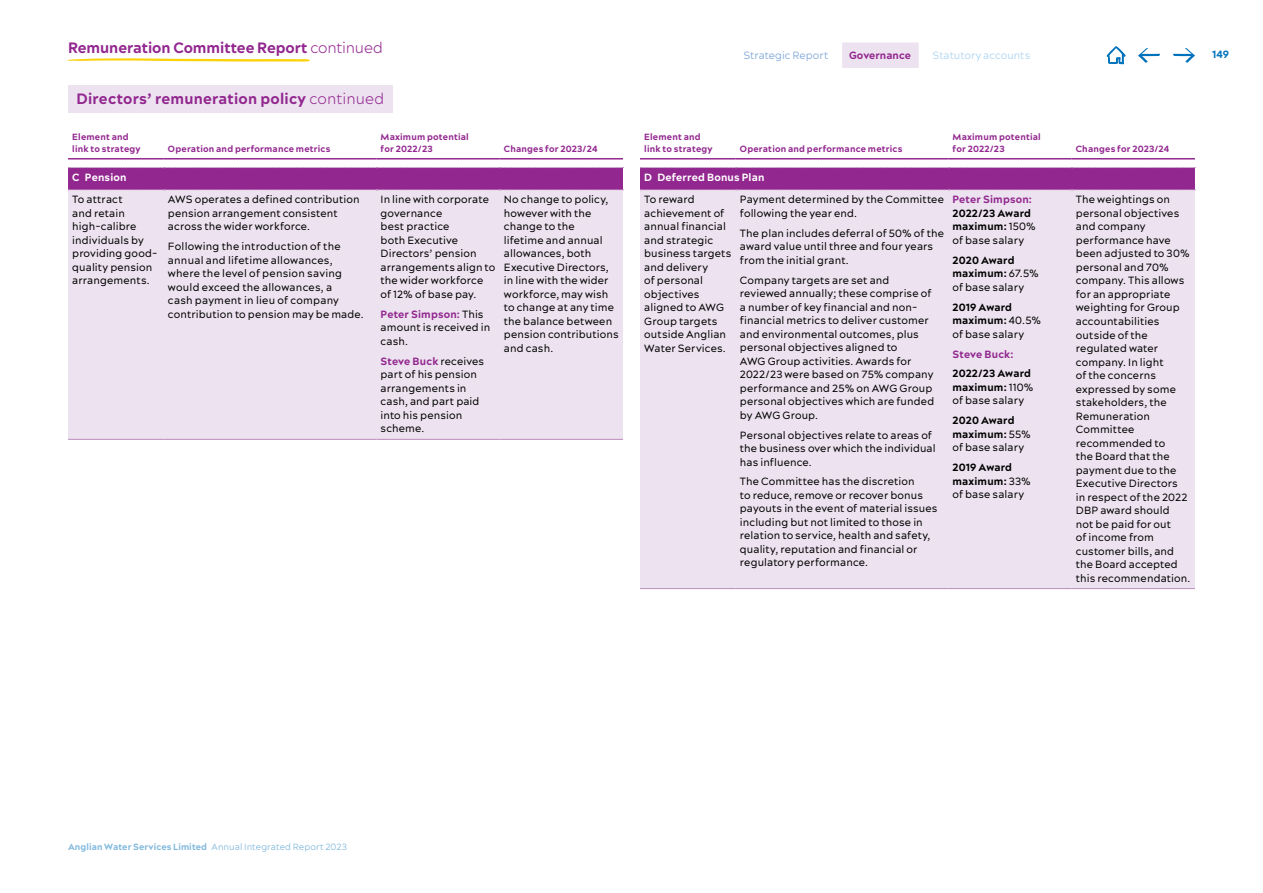
<style>
.page{position:relative;width:1263px;height:893px;background:#fff}
.page>*{position:absolute;margin:0;border:0;box-sizing:border-box;transform-origin:0 0}
.Subhead_Level_1__Gov{font:800 15px "Acherus Grotesque";letter-spacing:.015em;color:#92278f}
.Page_Title{font:800 15px "Acherus Grotesque";letter-spacing:-.005em;color:#92278f}
.Table_Text__7pt{font:10.5px/13.5px "Acherus Grotesque";letter-spacing:.01em;color:#000}
.Table_Text__7pt-2{font:800 10.5px/13.5px "Acherus Grotesque";letter-spacing:.015em;color:#000}
.Table_Text__7pt-3{font:800 10.5px "Acherus Grotesque";letter-spacing:.02em;color:#fff}
.Table_Text__7pt-4{font:800 10.5px "Acherus Grotesque";letter-spacing:.01em;color:#92278f}
.t1{font:10.5px "Acherus Grotesque";letter-spacing:-.005em;color:#acd4f1}
.t2{font:10.5px "Acherus Grotesque";color:#7da7d8}
.t3{font:800 10.5px "Acherus Grotesque";color:#0072bc}
.Table_Header_Left__G{font:800 9px/12px "Acherus Grotesque";letter-spacing:.025em;color:#92278f}
.t4{font:800 9px "Acherus Grotesque";letter-spacing:.01em;color:#0072bc}
.s1{font-weight:300}
.s2{font-weight:800;color:#92278f}
.s3{color:#92278f}
.s4{font-weight:400}
</style>
<div class="page">
<div style="left:68px;top:85px;width:325px;height:28px;background:#ede3f0"></div>
<div style="left:68px;top:190px;width:555px;height:249px;background:#ede3f0"></div>
<hr style="left:68px;top:158px;width:96px;height:2px;background:#92278f">
<hr style="left:164px;top:158px;width:212px;height:2px;background:#92278f">
<hr style="left:376px;top:158px;width:124px;height:2px;background:#92278f">
<hr style="left:500px;top:158px;width:123px;height:2px;background:#92278f">
<hr style="left:68px;top:439px;width:96px;height:1px;background:#bc8cbf">
<hr style="left:164px;top:439px;width:212px;height:1px;background:#bc8cbf">
<hr style="left:376px;top:439px;width:124px;height:1px;background:#bc8cbf">
<hr style="left:500px;top:439px;width:123px;height:1px;background:#bc8cbf">
<svg style="left:68px;top:167px;width:556px;height:23px;background:#962f93"></svg>
<div style="left:640px;top:190px;width:555px;height:398px;background:#ede3f0"></div>
<hr style="left:640px;top:158px;width:96px;height:2px;background:#92278f">
<hr style="left:736px;top:158px;width:212px;height:2px;background:#92278f">
<hr style="left:948px;top:158px;width:123px;height:2px;background:#92278f">
<hr style="left:1071px;top:158px;width:124px;height:2px;background:#92278f">
<svg style="left:640px;top:167px;width:555px;height:23px;background:#952f93"></svg>
<hr style="left:640px;top:588px;width:96px;height:1px;background:#bc8cbf">
<hr style="left:736px;top:588px;width:212px;height:1px;background:#bc8cbf">
<hr style="left:948px;top:588px;width:123px;height:1px;background:#bc8cbf">
<hr style="left:1071px;top:588px;width:124px;height:1px;background:#bc8cbf">
<svg style="left:67px;top:58px;width:243px;height:4px"></svg>
<div style="left:842px;top:43px;width:77px;height:25px;background:#ede3f0"></div>
<svg style="left:1173px;top:48px;width:22px;height:15px"></svg>
<svg style="left:1138px;top:48px;width:22px;height:15px"></svg>
<svg style="left:1107px;top:47px;width:18px;height:17px"></svg>
<p class="Page_Title" style="left:68px;top:38px;width:316px">Remuneration Committee Report <span class="s1">continued</span></p>
<h1 class="Subhead_Level_1__Gov" style="left:77px;top:89px;width:309px">Directors’ remuneration policy <span class="s1">continued</span></h1>
<p class="Table_Header_Left__G" style="left:72px;top:130px;width:70px">Element and link to strategy</p>
<p class="Table_Header_Left__G" style="left:168px;top:142px;width:164px">Operation and performance metrics</p>
<p class="Table_Header_Left__G" style="left:381px;top:130px;width:90px">Maximum potential for 2022/23</p>
<p class="Table_Header_Left__G" style="left:504px;top:142px;width:95px">Changes for 2023/24</p>
<p class="Table_Text__7pt-3" style="left:72px;top:171px;width:56px">C Pension</p>
<p class="Table_Text__7pt" style="left:72px;top:193px;width:87px">To attract<br>and retain high-calibre individuals by providing good&shy;quality pension arrangements.</p>
<p class="Table_Text__7pt" style="left:168px;top:193px;width:193px">AWS operates a defined contribution pension arrangement consistent across the wider workforce.</p>
<p class="Table_Text__7pt" style="left:381px;top:193px;width:116px">In line with corporate governance<br>best practice<br>both Executive<br>Directors’ pension arrangements align to the wider workforce of 12% of base pay.</p>
<p class="Table_Text__7pt" style="left:381px;top:307px;width:111px"><span class="s2">Peter Simpson:</span> This amount is received in cash.</p>
<p class="Table_Text__7pt" style="left:381px;top:354px;width:105px"><span class="s2">Steve Buck</span> receives part of his pension arrangements in cash, and part paid into his pension scheme.</p>
<p class="Table_Text__7pt" style="left:504px;top:193px;width:116px">No change to policy, however with the change to the<br>lifetime and annual allowances, both<br>Executive Directors, in line with the wider workforce, may wish to change at any time the balance between pension contributions and cash.</p>
<p class="Table_Text__7pt" style="left:168px;top:240px;width:197px">Following the introduction of the annual and lifetime allowances, where the level of pension saving would exceed the allowances, a<br>cash payment in lieu of company contribution to pension may be made.</p>
<p class="t2" style="left:743px;top:49px;width:87px">Strategic Report</p>
<p class="Table_Text__7pt-4" style="left:849px;top:49px;width:64px">Governance</p>
<p class="t1" style="left:932px;top:49px;width:99px">Statutory accounts</p>
<p class="t3" style="left:1212px;top:48px;width:18px">149</p>
<p class="Table_Header_Left__G" style="left:644px;top:130px;width:70px">Element and link to strategy</p>
<p class="Table_Header_Left__G" style="left:740px;top:142px;width:164px">Operation and performance metrics</p>
<p class="Table_Header_Left__G" style="left:952px;top:130px;width:90px">Maximum potential for 2022/23</p>
<p class="Table_Header_Left__G" style="left:1076px;top:142px;width:95px">Changes for 2023/24</p>
<p class="Table_Text__7pt-3" style="left:644px;top:171px;width:122px">D Deferred Bonus Plan</p>
<p class="Table_Text__7pt" style="left:644px;top:193px;width:89px">To reward achievement of annual financial and strategic business targets and delivery<br>of personal objectives aligned to AWG<br>Group targets outside Anglian<br>Water Services.</p>
<p class="Table_Text__7pt" style="left:740px;top:193px;width:206px">Payment determined by the Committee following the year end.</p>
<p class="Table_Text__7pt-2" style="left:952px;top:193px;width:85px"><span class="s3">Peter Simpson:<br></span>2022/23 Award maximum: <span class="s4">150% of base salary</span></p>
<p class="Table_Text__7pt-2" style="left:952px;top:253px;width:88px">2020 Award maximum: <span class="s4">67.5% of base salary</span></p>
<p class="Table_Text__7pt-2" style="left:952px;top:300px;width:90px">2019 Award maximum: <span class="s4">40.5% of base salary</span></p>
<p class="Table_Text__7pt-4" style="left:952px;top:347px;width:62px">Steve Buck:</p>
<p class="Table_Text__7pt-2" style="left:952px;top:367px;width:82px">2022/23 Award maximum: <span class="s4">110% of base salary</span></p>
<p class="Table_Text__7pt-2" style="left:952px;top:414px;width:80px">2020 Award maximum: <span class="s4">55% of base salary</span></p>
<p class="Table_Text__7pt-2" style="left:952px;top:460px;width:80px">2019 Award maximum: <span class="s4">33% of base salary</span></p>
<p class="Table_Text__7pt" style="left:1076px;top:193px;width:116px">The weightings on personal objectives and company performance have been adjusted to 30% personal and 70% company. This allows for an appropriate weighting for Group accountabilities outside of the regulated water company. In light<br>of the concerns expressed by some stakeholders, the<br>Remuneration<br>Committee recommended to<br>the Board that the payment due to the<br>Executive Directors<br>in respect of the 2022<br>DBP award should<br>not be paid for out<br>of income from customer bills, and the Board accepted this recommendation.</p>
<p class="Table_Text__7pt" style="left:740px;top:226px;width:206px">The plan includes deferral of 50% of the award value until three and four years from the initial grant.</p>
<p class="Table_Text__7pt" style="left:740px;top:273px;width:196px">Company targets are set and reviewed annually; these comprise of a number of key financial and non&shy;financial metrics to deliver customer and environmental outcomes, plus personal objectives aligned to<br>AWG Group activities. Awards for<br>2022/23 were based on 75% company performance and 25% on AWG Group personal objectives which are funded by AWG Group.</p>
<p class="Table_Text__7pt" style="left:740px;top:428px;width:197px">Personal objectives relate to areas of the business over which the individual has influence.</p>
<p class="Table_Text__7pt" style="left:740px;top:475px;width:199px">The Committee has the discretion<br>to reduce, remove or recover bonus payouts in the event of material issues including but not limited to those in relation to service, health and safety, quality, reputation and financial or regulatory performance.</p>
<p class="t4" style="left:68px;top:841px;width:280px">Anglian Water Services Limited <span class="s4">Annual Integrated Report 2023</span></p>
</div>
